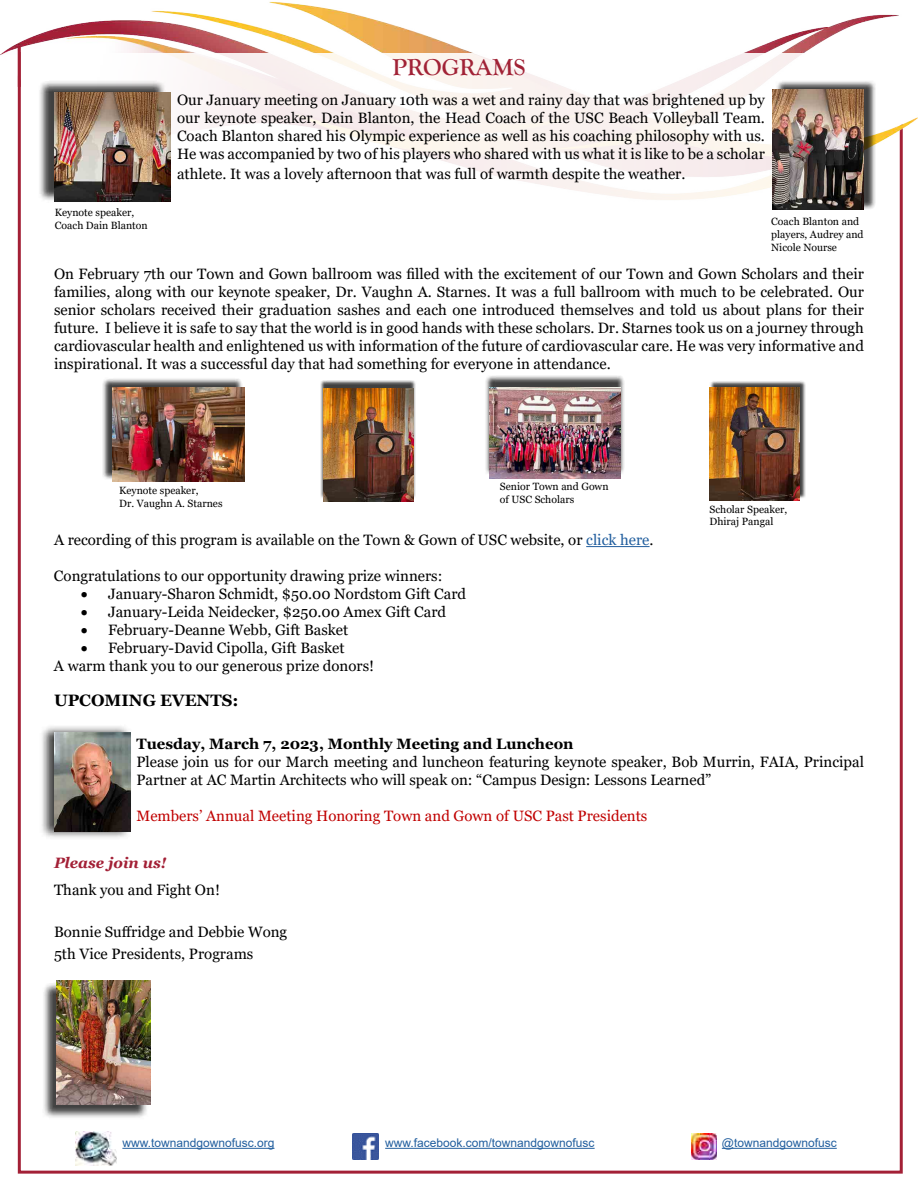
<style>
.page{position:relative;width:918px;height:1188px;background:#fff}
.page>*{position:absolute;margin:0;border:0;box-sizing:border-box;transform-origin:0 0}
.t1{font:700 24px "Goudy Old Style T";color:#a12236}
.t2{font:700 16.5px "Georgia";color:#000}
.t3{font:15px/18px "Georgia";color:#000;text-align:justify}
.t4{font:15px "Georgia";color:#c00000}
.t5{font:700 15px "Georgia";color:#000}
.t6{font:italic 700 15px "Georgia";color:#a32036}
.t7{font:12px "Arial";color:#215e9e}
.t8{font:10.5px/12.6px "Georgia";color:#000}
.s1{color:#215e9e}
</style>
<div class="page">
<img style="left:353px;top:1133px;width:26px;height:26px">
<img style="left:691px;top:1134px;width:26px;height:26px">
<img style="left:76px;top:1131px;width:41px;height:35px">
<hr style="left:122px;top:1148px;width:152px;height:1px;background:#215e9e">
<hr style="left:385px;top:1148px;width:210px;height:1px;background:#215e9e">
<hr style="left:722px;top:1148px;width:115px;height:1px;background:#215e9e">
<img style="left:0;top:1px;width:918px;height:206px">
<div style="left:55px;top:53px;width:808px;height:153px;background:linear-gradient(to bottom,#fbf6f4,#fdfbfa)"></div>
<hr style="left:18px;top:46px;width:3px;height:41px;background:#a32036">
<hr style="left:586px;top:546px;width:64px;height:1px;background:#215e9e">
<div style="left:320px;top:380px;width:96px;height:119px;background:#000;opacity:.75"></div>
<img style="left:323px;top:388px;width:90px;height:114px">
<div style="left:42px;top:982px;width:106px;height:138px;background:#000;opacity:.75"></div>
<img style="left:57px;top:980px;width:93px;height:124px">
<div style="left:710px;top:380px;width:96px;height:119px;background:#000;opacity:.75"></div>
<img style="left:710px;top:388px;width:90px;height:113px">
<div style="left:776px;top:80px;width:100px;height:130px;background:#000;opacity:.75"></div>
<img style="left:773px;top:90px;width:90px;height:120px">
<div style="left:38px;top:80px;width:128px;height:122px;background:#000;opacity:.75"></div>
<img style="left:55px;top:92px;width:115px;height:109px">
<div style="left:39px;top:724px;width:93px;height:115px;background:#000;opacity:.75"></div>
<img style="left:54px;top:732px;width:77px;height:99px">
<div style="left:102px;top:377px;width:141px;height:103px;background:#000;opacity:.75"></div>
<img style="left:112px;top:388px;width:132px;height:93px">
<div style="left:484px;top:375px;width:141px;height:100px;background:#000;opacity:.75"></div>
<img style="left:489px;top:388px;width:132px;height:91px">
<p class="t8" style="left:55px;top:207px;width:94px">Keynote speaker,<br>Coach Dain Blanton</p>
<h1 class="t1" style="left:393px;top:54px;width:134px">PROGRAMS</h1>
<p class="t3" style="left:177px;top:92px;width:590px">Our January meeting on January 10th was a wet and rainy day that was brightened up by our keynote speaker, Dain Blanton, the Head Coach of the USC Beach Volleyball Team.<br>Coach Blanton shared his Olympic experience as well as his coaching philosophy with us.<br>He was accompanied by two of his players who shared with us what it is like to be a scholar</p>
<p class="t3" style="left:177px;top:165px;width:510px">athlete. It was a lovely afternoon that was full of warmth despite the weather.</p>
<p class="t8" style="left:771px;top:216px;width:94px">Coach Blanton and players, Audrey and<br>Nicole Nourse</p>
<p class="t3" style="left:54px;top:265px;width:812px">On February 7th our Town and Gown ballroom was filled with the excitement of our Town and Gown Scholars and their families, along with our keynote speaker, Dr. Vaughn A. Starnes. It was a full ballroom with much to be celebrated. Our senior scholars received their graduation sashes and each one introduced themselves and told us about plans for their future. I believe it is safe to say that the world is in good hands with these scholars. Dr. Starnes took us on a journey through cardiovascular health and enlightened us with information of the future of cardiovascular care. He was very informative and inspirational. It was a successful day that had something for everyone in attendance.</p>
<p class="t8" style="left:119px;top:484px;width:105px">Keynote speaker,<br>Dr. Vaughn A. Starnes</p>
<p class="t8" style="left:500px;top:481px;width:110px">Senior Town and Gown of USC Scholars</p>
<p class="t8" style="left:710px;top:504px;width:79px;line-height:12px">Scholar Speaker,<br>Dhiraj Pangal</p>
<p class="t3" style="left:54px;top:531px;width:601px">A recording of this program is available on the Town &amp; Gown of USC website, or <span class="s1">click here</span>.</p>
<p class="t3" style="left:54px;top:567px;width:390px">Congratulations to our opportunity drawing prize winners:</p>
<p class="t3" style="left:81px;top:585px;width:387px">• January-Sharon Schmidt, $50.00 Nordstom Gift Card</p>
<p class="t3" style="left:81px;top:603px;width:367px">• January-Leida Neidecker, $250.00 Amex Gift Card</p>
<p class="t3" style="left:81px;top:621px;width:269px">• February-Deanne Webb, Gift Basket</p>
<p class="t3" style="left:54px;top:639px;width:322px;text-align:center">• February-David Cipolla, Gift Basket<br>A warm thank you to our generous prize donors!</p>
<p class="t2" style="left:54px;top:689px;width:186px">UPCOMING EVENTS:</p>
<p class="t5" style="left:136px;top:734px;width:439px">Tuesday, March 7, 2023, Monthly Meeting and Luncheon</p>
<p class="t3" style="left:136px;top:753px;width:729px">Please join us for our March meeting and luncheon featuring keynote speaker, Bob Murrin, FAIA, Principal<br>Partner at AC Martin Architects who will speak on: “Campus Design: Lessons Learned”</p>
<p class="t4" style="left:136px;top:807px;width:512px">Members’ Annual Meeting Honoring Town and Gown of USC Past Presidents</p>
<p class="t6" style="left:54px;top:853px;width:114px">Please join us!</p>
<p class="t3" style="left:54px;top:881px;width:167px">Thank you and Fight On!</p>
<p class="t3" style="left:54px;top:921px;width:235px;line-height:22.5px">Bonnie Suffridge and Debbie Wong<br>5th Vice Presidents, Programs</p>
<p class="t7" style="left:122px;top:1135px;width:154px">www.townandgownofusc.org</p>
<p class="t7" style="left:385px;top:1135px;width:211px">www.facebook.com/townandgownofusc</p>
<p class="t7" style="left:722px;top:1135px;width:116px">@townandgownofusc</p>
</div>
